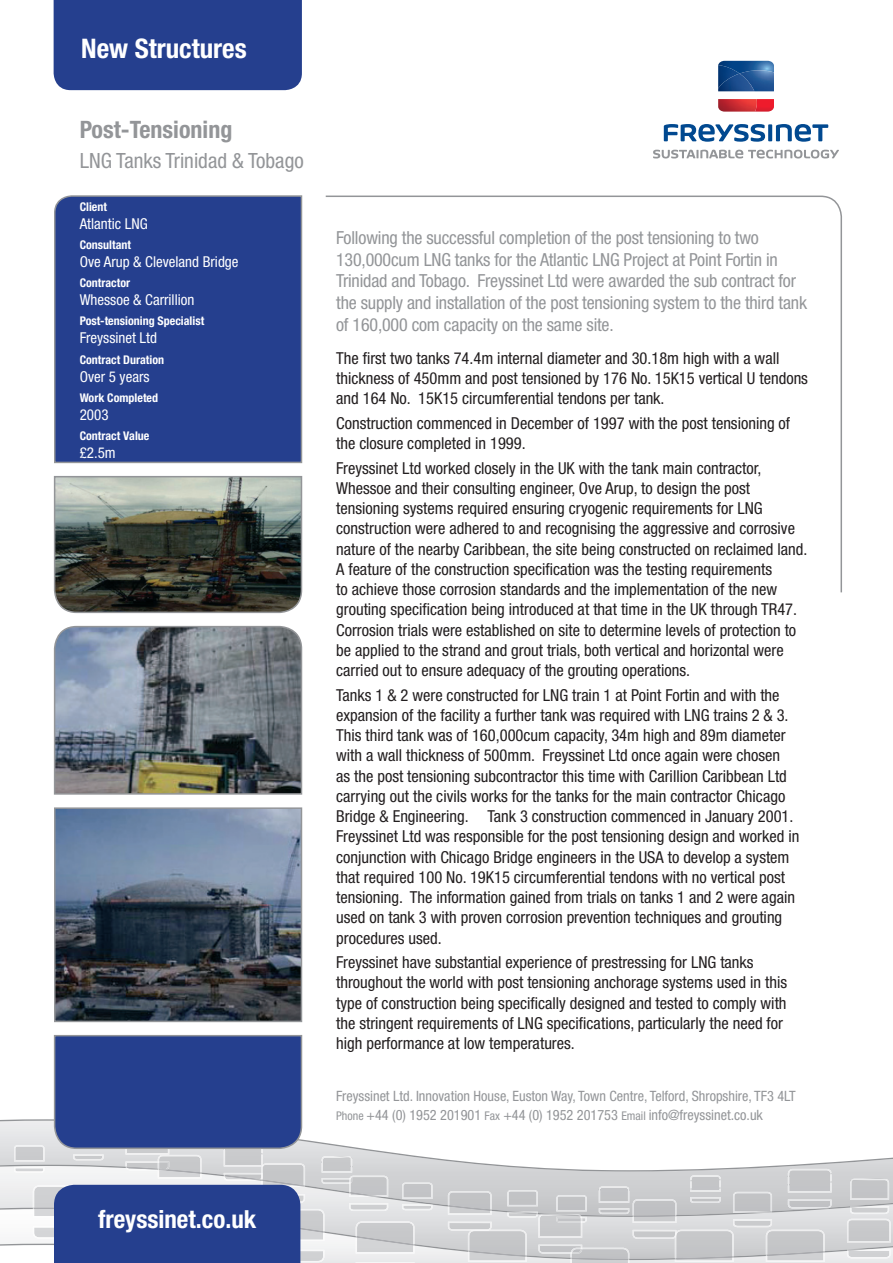
<style>
.page{position:relative;width:893px;height:1263px;background:#fff}
.page>*{position:absolute;margin:0;border:0;box-sizing:border-box;transform-origin:0 0}
.t1{font:700 condensed 27px "Helvetica Neue";color:#fff}
.t2{font:700 condensed 24.9px "Helvetica Neue";color:#fff}
.t3{font:700 condensed 24px "Helvetica Neue";color:#939598}
.t4{font:condensed 21px "Helvetica Neue";color:#939598}
.t5{font:condensed 18px/21.8px "Helvetica Neue";letter-spacing:-.01em;color:#939598}
.t6{font:condensed 16.5px/20.2px "Helvetica Neue";color:#231f20}
.t7{font:condensed 15px "Helvetica Neue";color:#fff}
.t8{font:condensed 14.25px/19.4px "Helvetica Neue";color:#939598}
.t9{font:700 condensed 12px "Helvetica Neue";color:#fff}
.s1{font-size:12px}
</style>
<div class="page">
<svg style="left:53px;top:625px;width:250px;height:170px;background:#777f84"></svg>
<div style="left:54px;top:0;width:248px;height:90px;background:#253f8e"></div>
<svg style="left:325px;top:195px;width:517px;height:398px"></svg>
<svg style="left:53px;top:476px;width:250px;height:138px;background:#5b6057"></svg>
<div style="left:54px;top:195px;width:249px;height:269px;background:#253f8e"></div>
<svg style="left:0;top:1218px;width:893px;height:43px"></svg>
<svg style="left:0;top:1119px;width:893px;height:99px"></svg>
<svg style="left:850px;top:1179px;width:39px;height:21px"></svg>
<svg style="left:847px;top:1249px;width:44px;height:9px"></svg>
<svg style="left:847px;top:1206px;width:44px;height:36px;background:#d4d5d6"></svg>
<svg style="left:448px;top:1169px;width:384px;height:94px;background:#cfd0d2"></svg>
<svg style="left:54px;top:807px;width:249px;height:216px;background:#536071"></svg>
<svg style="left:14px;top:1035px;width:419px;height:228px"></svg>
<svg style="left:664px;top:124px;width:101px;height:18px"></svg>
<svg style="left:768px;top:124px;width:4px;height:17px"></svg>
<svg style="left:776px;top:124px;width:52px;height:18px"></svg>
<svg style="left:757px;top:99px;width:17px;height:13px"></svg>
<img style="left:718px;top:99px;width:39px;height:13px">
<svg style="left:718px;top:61px;width:56px;height:30px"></svg>
<img style="left:718px;top:74px;width:36px;height:17px">
<svg style="left:653px;top:150px;width:186px;height:8px"></svg>
<h1 class="t1" style="left:81px;top:32px;width:167px">New Structures</h1>
<h3 class="t3" style="left:80px;top:115px;width:154px">Post-Tensioning</h3>
<p class="t4" style="left:80px;top:149px;width:226px">LNG Tanks Trinidad &amp; Tobago</p>
<p class="t9" style="left:80px;top:199px;width:29px">Client</p>
<p class="t7" style="left:80px;top:215px;width:70px">Atlantic LNG</p>
<p class="t9" style="left:80px;top:238px;width:53px">Consultant</p>
<p class="t7" style="left:80px;top:253px;width:160px">Ove Arup &amp; Cleveland Bridge</p>
<p class="t9" style="left:80px;top:276px;width:52px">Contractor</p>
<p class="t7" style="left:80px;top:291px;width:116px">Whessoe &amp; Carrillion</p>
<p class="t9" style="left:80px;top:314px;width:126px">Post-tensioning Specialist</p>
<p class="t7" style="left:80px;top:329px;width:79px">Freyssinet Ltd</p>
<p class="t9" style="left:80px;top:352px;width:86px">Contract Duration</p>
<p class="t7" style="left:80px;top:367px;width:71px">Over 5 years</p>
<p class="t9" style="left:80px;top:390px;width:80px">Work Completed</p>
<p class="t7" style="left:80px;top:406px;width:30px">2003</p>
<p class="t9" style="left:80px;top:428px;width:71px">Contract Value</p>
<p class="t7" style="left:80px;top:444px;width:38px">£2.5m</p>
<p class="t5" style="left:336px;top:226px;width:472px">Following the successful completion of the post tensioning to two 130,000cum LNG tanks for the Atlantic LNG Project at Point Fortin in Trinidad and Tobago. Freyssinet Ltd were awarded the sub contract for the supply and installation of the post tensioning system to the third tank of 160,000 com capacity on the same site.</p>
<p class="t6" style="left:336px;top:348px;width:473px">The first two tanks 74.4m internal diameter and 30.18m high with a wall thickness of 450mm and post tensioned by 176 No. 15K15 vertical U tendons and 164 No. 15K15 circumferential tendons per tank.</p>
<p class="t6" style="left:336px;top:413px;width:455px">Construction commenced in December of 1997 with the post tensioning of the closure completed in 1999.</p>
<p class="t6" style="left:336px;top:457px;width:473px">Freyssinet Ltd worked closely in the UK with the tank main contractor, Whessoe and their consulting engineer, Ove Arup, to design the post tensioning systems required ensuring cryogenic requirements for LNG construction were adhered to and recognising the aggressive and corrosive nature of the nearby Caribbean, the site being constructed on reclaimed land.<br>A feature of the construction specification was the testing requirements<br>to achieve those corrosion standards and the implementation of the new grouting specification being introduced at that time in the UK through TR47.<br>Corrosion trials were established on site to determine levels of protection to be applied to the strand and grout trials, both vertical and horizontal were carried out to ensure adequacy of the grouting operations.</p>
<p class="t6" style="left:336px;top:684px;width:465px">Tanks 1 &amp; 2 were constructed for LNG train 1 at Point Fortin and with the expansion of the facility a further tank was required with LNG trains 2 &amp; 3.<br>This third tank was of 160,000cum capacity, 34m high and 89m diameter with a wall thickness of 500mm. Freyssinet Ltd once again were chosen<br>as the post tensioning subcontractor this time with Carillion Caribbean Ltd carrying out the civils works for the tanks for the main contractor Chicago Bridge &amp; Engineering. Tank 3 construction commenced in January 2001.<br>Freyssinet Ltd was responsible for the post tensioning design and worked in conjunction with Chicago Bridge engineers in the USA to develop a system that required 100 No. 19K15 circumferential tendons with no vertical post tensioning. The information gained from trials on tanks 1 and 2 were again used on tank 3 with proven corrosion prevention techniques and grouting procedures used.</p>
<p class="t6" style="left:336px;top:952px;width:452px">Freyssinet have substantial experience of prestressing for LNG tanks throughout the world with post tensioning anchorage systems used in this type of construction being specifically designed and tested to comply with the stringent requirements of LNG specifications, particularly the need for high performance at low temperatures.</p>
<p class="t8" style="left:336px;top:1086px;width:461px">Freyssinet Ltd. Innovation House, Euston Way, Town Centre, Telford, Shropshire, TF3 4LT<br><span class="s1">Phone</span> +44 (0) 1952 201901 <span class="s1">Fax</span> +44 (0) 1952 201753 <span class="s1">Email</span> info@freyssinet.co.uk</p>
<h2 class="t2" style="left:98px;top:1204px;width:160px">freyssinet.co.uk</h2>
</div>
